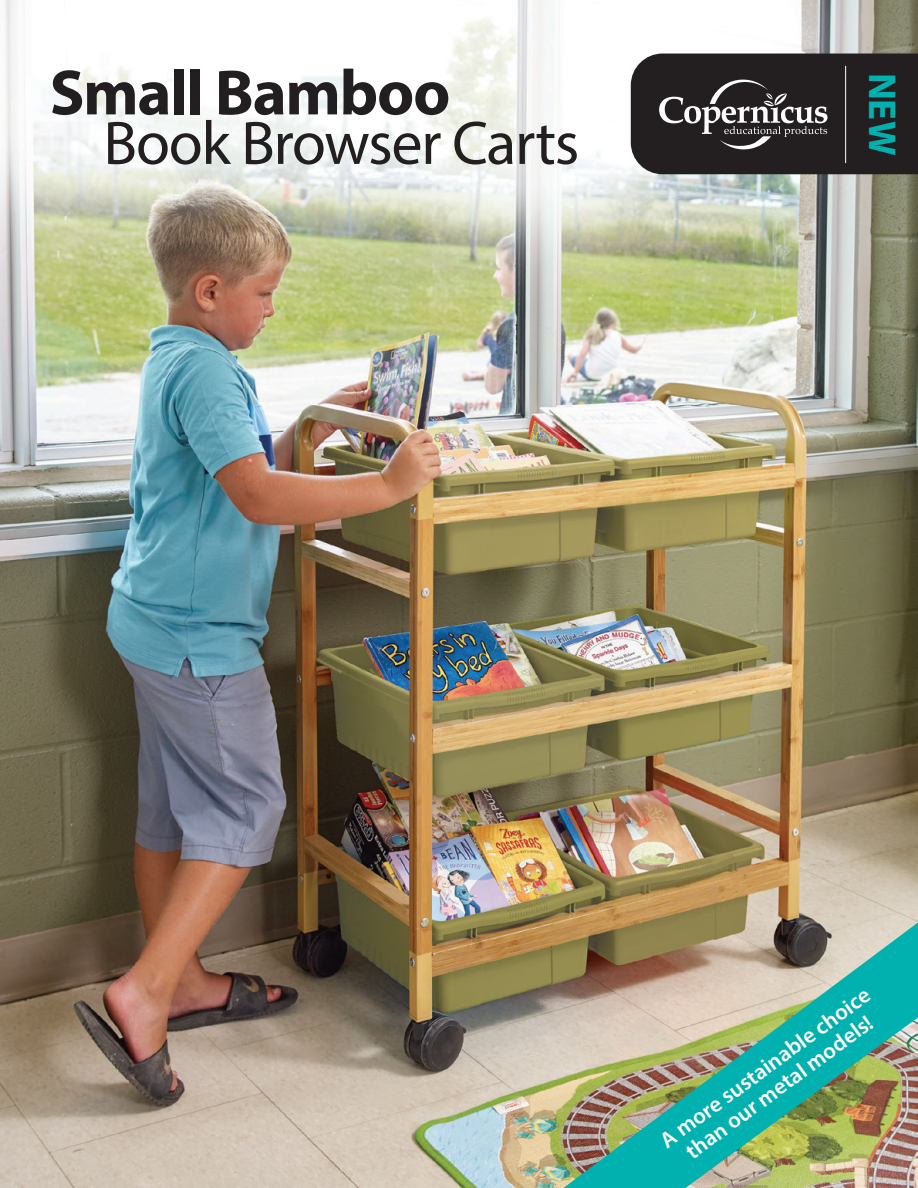
<style>
.page{position:relative;width:918px;height:1188px;background:#fff}
.page>*{position:absolute;margin:0;border:0;box-sizing:border-box;transform-origin:0 0}
.t1{font:700 64.5px "Myriad Pro";letter-spacing:-.02em;color:#231f20}
.t2{font:61.95px "Myriad Pro";letter-spacing:-.02em;color:#231f20}
.t3{font:700 39px "Myriad Pro";color:#00b1b0}
.t4{font:600 22.5px "Myriad Pro";color:#fff}
</style>
<div class="page">
<img style="left:0;top:0;width:918px;height:1188px">
<svg style="left:631px;top:54px;width:287px;height:120px;background:#332f30"></svg>
<hr style="left:845px;top:66px;width:1px;height:97px;background:#fff">
<img style="left:563px;top:922px;width:355px;height:266px">
<p class="t1" style="left:50px;top:51px;width:402px">Small Bamboo</p>
<p class="t2" style="left:103px;top:105px;width:477px">Book Browser Carts</p>
<p class="t3" style="left:908px;top:73px;width:84px;rotate:90deg">NEW</p>
<p class="t4" style="left:654px;top:1130px;width:255px;rotate:-36deg">A more sustainable choice</p>
<p class="t4" style="left:680px;top:1141px;width:227px;rotate:-36deg">than our metal models!</p>
</div>
